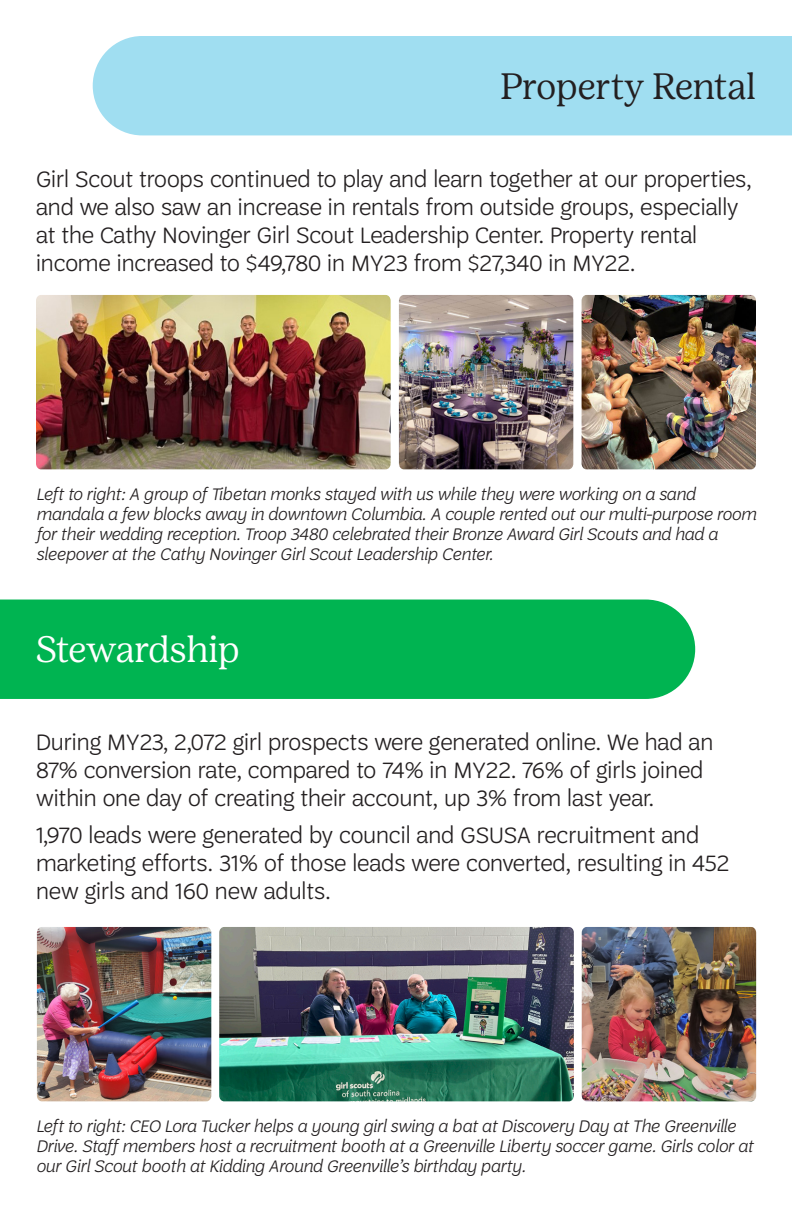
<style>
.page{position:relative;width:792px;height:1224px;background:#fff}
.page>*{position:absolute;margin:0;border:0;box-sizing:border-box;transform-origin:0 0}
.t1{font:300 36.6px "Girl Scout Display";color:#231f20}
.t2{font:300 36.6px "Girl Scout Display";letter-spacing:-.005em;color:#fff}
.t3{font:300 24px/28px "Trefoil Sans";color:#231f20}
.t4{font:italic 300 18px/20px "Trefoil Sans";color:#231f20}
</style>
<div class="page">
<div style="left:93px;top:36px;width:699px;height:99px;background:#a0def1"></div>
<div style="left:0;top:600px;width:695px;height:99px;background:#00b451"></div>
<img style="left:399px;top:295px;width:174px;height:174px">
<img style="left:36px;top:295px;width:355px;height:174px">
<img style="left:582px;top:295px;width:174px;height:174px">
<img style="left:37px;top:927px;width:174px;height:174px">
<img style="left:219px;top:927px;width:355px;height:174px">
<img style="left:582px;top:927px;width:174px;height:174px">
<p class="t1" style="left:501px;top:66px;width:257px">Property Rental</p>
<p class="t3" style="left:36px;top:165px;width:717px">Girl Scout troops continued to play and learn together at our properties, and we also saw an increase in rentals from outside groups, especially at the Cathy Novinger Girl Scout Leadership Center. Property rental income increased to $49,780 in MY23 from $27,340 in MY22.</p>
<p class="t4" style="left:36px;top:484px;width:721px">Left to right: A group of Tibetan monks stayed with us while they were working on a sand mandala a few blocks away in downtown Columbia. A couple rented out our multi-purpose room for their wedding reception. Troop 3480 celebrated their Bronze Award Girl Scouts and had a sleepover at the Cathy Novinger Girl Scout Leadership Center.</p>
<p class="t2" style="left:36px;top:629px;width:205px">Stewardship</p>
<p class="t3" style="left:36px;top:728px;width:679px">During MY23, 2,072 girl prospects were generated online. We had an<br>87% conversion rate, compared to 74% in MY22. 76% of girls joined within one day of creating their account, up 3% from last year.</p>
<p class="t3" style="left:36px;top:821px;width:695px">1,970 leads were generated by council and GSUSA recruitment and marketing efforts. 31% of those leads were converted, resulting in 452 new girls and 160 new adults.</p>
<p class="t4" style="left:36px;top:1116px;width:719px">Left to right: CEO Lora Tucker helps a young girl swing a bat at Discovery Day at The Greenville<br>Drive. Staff members host a recruitment booth at a Greenville Liberty soccer game. Girls color at our Girl Scout booth at Kidding Around Greenville’s birthday party.</p>
</div>
